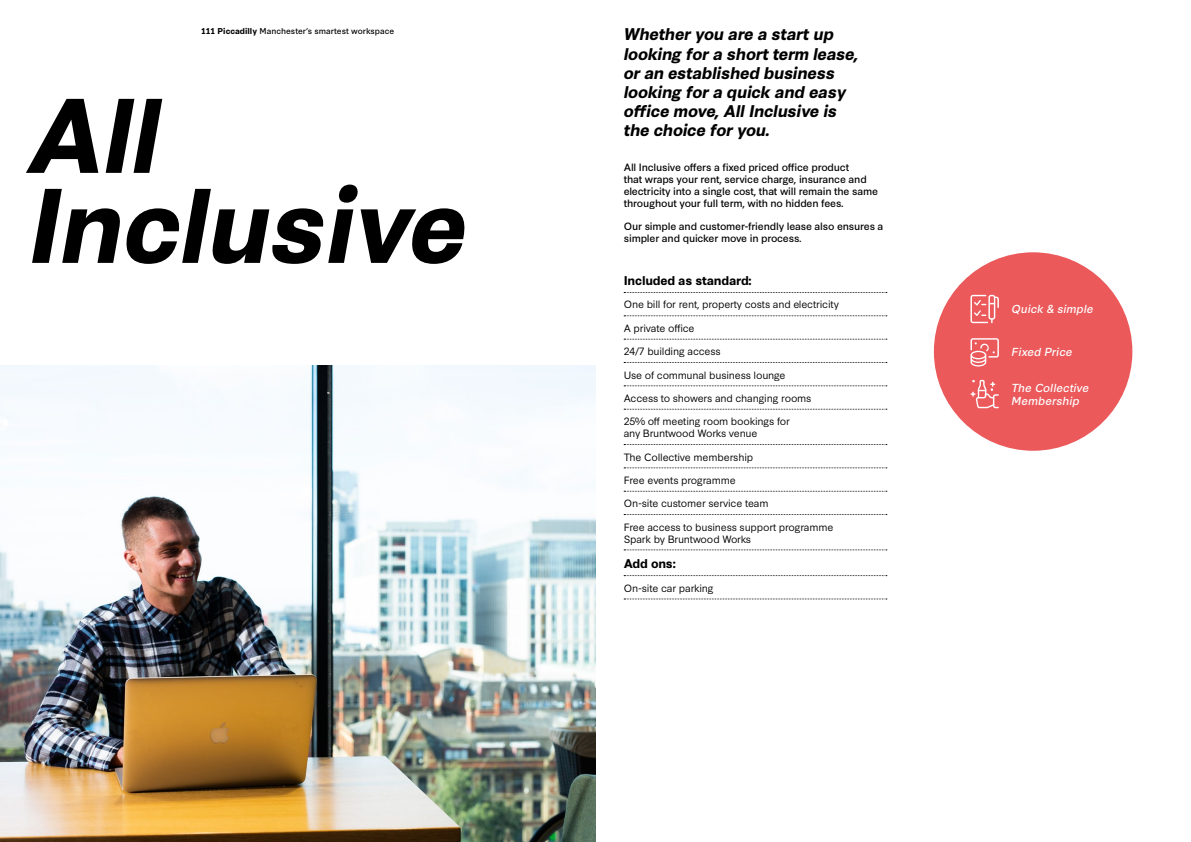
<style>
.page{position:relative;width:1191px;height:842px;background:#fff}
.page>*{position:absolute;margin:0;border:0;box-sizing:border-box;transform-origin:0 0}
.t1{font:italic 700 100px/90px "Synthese";letter-spacing:-.02em;color:#000}
.t2{font:italic 700 16px/19.2px "Synthese";letter-spacing:-.02em;color:#000}
.t3{font:700 12px "Synthese";letter-spacing:-.02em;color:#000}
.t4{font:italic 11px/13.2px "Synthese";color:#fff}
.t5{font:10px/12px "Synthese";letter-spacing:-.02em;color:#000}
.t6{font:10px/12px "Synthese";letter-spacing:-.02em;color:#000}
.t7{font:8px "Synthese";color:#000}
.s1{font-weight:700}
</style>
<div class="page">
<svg style="left:624px;top:292px;width:263px;height:1px"></svg>
<svg style="left:624px;top:316px;width:263px;height:1px"></svg>
<svg style="left:624px;top:339px;width:263px;height:1px"></svg>
<svg style="left:624px;top:362px;width:263px;height:1px"></svg>
<svg style="left:624px;top:386px;width:263px;height:1px"></svg>
<svg style="left:624px;top:409px;width:263px;height:1px"></svg>
<svg style="left:624px;top:444px;width:263px;height:1px"></svg>
<svg style="left:624px;top:468px;width:263px;height:1px"></svg>
<svg style="left:624px;top:491px;width:263px;height:1px"></svg>
<svg style="left:624px;top:514px;width:263px;height:1px"></svg>
<svg style="left:624px;top:550px;width:263px;height:1px"></svg>
<svg style="left:624px;top:575px;width:263px;height:1px"></svg>
<svg style="left:624px;top:599px;width:263px;height:1px"></svg>
<div style="left:934px;top:252px;width:198px;height:199px;background:#eb595b;border-radius:50%"></div>
<svg style="left:970px;top:295px;width:29px;height:28px"></svg>
<svg style="left:970px;top:338px;width:29px;height:28px"></svg>
<svg style="left:970px;top:380px;width:28px;height:28px"></svg>
<img style="left:0;top:366px;width:595px;height:476px">
<p class="t7" style="left:201px;top:25px;width:195px"><span class="s1">111 Piccadilly</span> Manchester’s smartest workspace</p>
<h1 class="t1" style="left:28px;top:84px;width:442px">All<br>Inclusive</h1>
<h2 class="t2" style="left:624px;top:24px;width:236px">Whether you are a start up looking for a short term lease, or an established business looking for a quick and easy office move, All Inclusive is the choice for you.</h2>
<p class="t6" style="left:624px;top:160px;width:256px">All Inclusive offers a fixed priced office product<br>that wraps your rent, service charge, insurance and electricity into a single cost, that will remain the same throughout your full term, with no hidden fees.</p>
<p class="t6" style="left:624px;top:220px;width:261px">Our simple and customer-friendly lease also ensures a simpler and quicker move in process.</p>
<p class="t3" style="left:624px;top:271px;width:129px">Included as standard:</p>
<p class="t5" style="left:624px;top:298px;width:217px">One bill for rent, property costs and electricity</p>
<p class="t5" style="left:624px;top:321px;width:72px">A private office</p>
<p class="t5" style="left:624px;top:344px;width:98px">24/7 building access</p>
<p class="t5" style="left:624px;top:368px;width:163px">Use of communal business lounge</p>
<p class="t5" style="left:624px;top:391px;width:189px">Access to showers and changing rooms</p>
<p class="t5" style="left:624px;top:415px;width:168px">25% off meeting room bookings for any Bruntwood Works venue</p>
<p class="t5" style="left:624px;top:450px;width:131px">The Collective membership</p>
<p class="t5" style="left:624px;top:473px;width:113px">Free events programme</p>
<p class="t5" style="left:624px;top:497px;width:146px">On-site customer service team</p>
<p class="t5" style="left:624px;top:520px;width:211px">Free access to business support programme<br>Spark by Bruntwood Works</p>
<p class="t3" style="left:624px;top:554px;width:53px">Add ons:</p>
<p class="t5" style="left:624px;top:581px;width:91px">On-site car parking</p>
<p class="t4" style="left:1011px;top:301px;width:83px">Quick &amp; simple</p>
<p class="t4" style="left:1011px;top:344px;width:62px">Fixed Price</p>
<p class="t4" style="left:1011px;top:380px;width:79px">The Collective<br>Membership</p>
</div>
